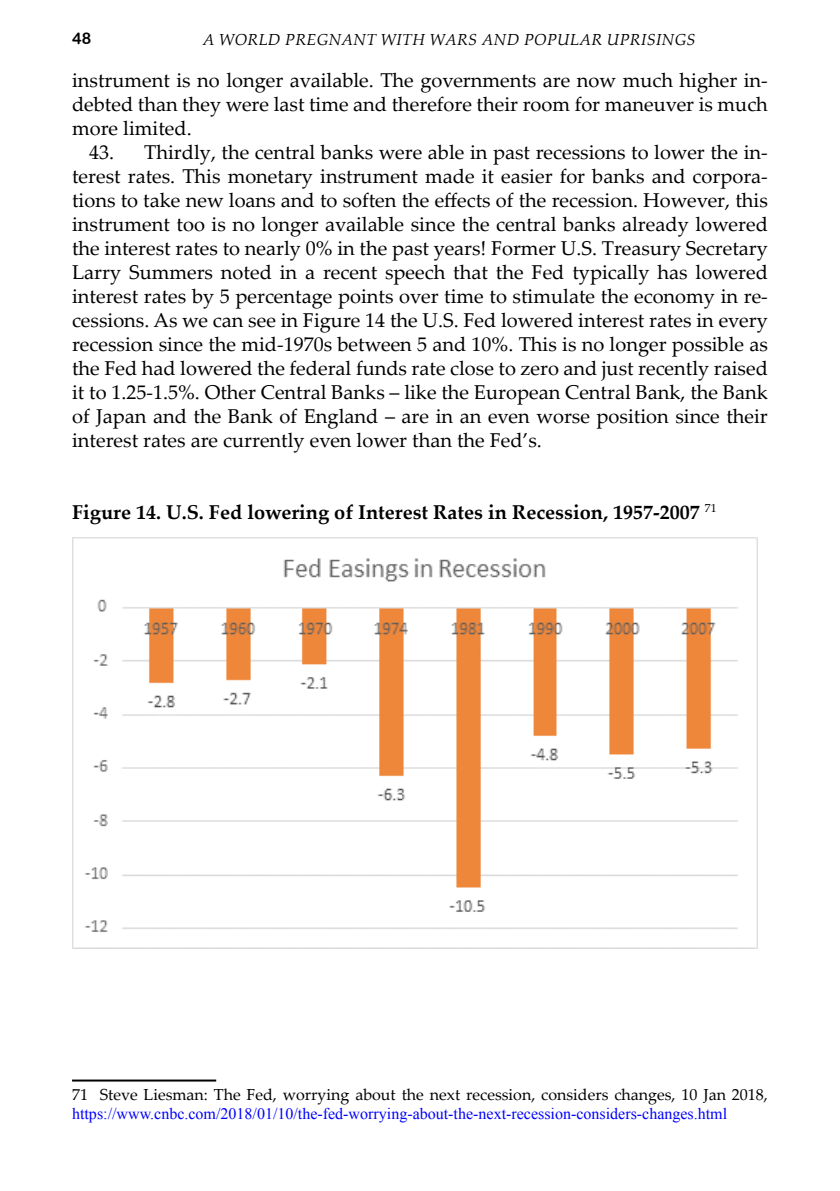
<style>
.page{position:relative;width:840px;height:1191px;background:#fff}
.page>*{position:absolute;margin:0;border:0;box-sizing:border-box;transform-origin:0 0}
.t1{font:20px/24px "Palatino Linotype";color:#000;text-align:justify}
.t2{font:700 20px "Palatino Linotype";color:#000}
.t3{font:16px "Times New Roman";color:#00f}
.t4{font:16px "Palatino Linotype";color:#000}
.t5{font:italic 16px "Palatino Linotype";letter-spacing:.025em;color:#000}
.t6{font:16px "Arial Rounded MT Bold";color:#000}
</style>
<div class="page">
<hr style="left:72px;top:1079px;width:144px;height:2px;background:#000">
<img style="left:72px;top:537px;width:685px;height:411px">
<p class="t6" style="left:72px;top:29px;width:21px">48</p>
<p class="t5" style="left:203px;top:28px;width:494px">A WORLD PREGNANT WITH WARS AND POPULAR UPRISINGS</p>
<p class="t1" style="left:72px;top:67px;width:697px">instrument is no longer available. The governments are now much higher in&shy;debted than they were last time and therefore their room for maneuver is much more limited.</p>
<p class="t1" style="left:72px;top:139px;width:697px;text-indent:17px">43. Thirdly, the central banks were able in past recessions to lower the in&shy;terest rates. This monetary instrument made it easier for banks and corpora&shy;tions to take new loans and to soften the effects of the recession. However, this instrument too is no longer available since the central banks already lowered the interest rates to nearly 0% in the past years! Former U.S. Treasury Secretary Larry Summers noted in a recent speech that the Fed typically has lowered interest rates by 5 percentage points over time to stimulate the economy in re&shy;cessions. As we can see in Figure 14 the U.S. Fed lowered interest rates in every recession since the mid-1970s between 5 and 10%. This is no longer possible as the Fed had lowered the federal funds rate close to zero and just recently raised it to 1.25-1.5%. Other Central Banks – like the European Central Bank, the Bank of Japan and the Bank of England – are in an even worse position since their interest rates are currently even lower than the Fed’s.</p>
<p class="t2" style="left:72px;top:498px;width:645px">Figure 14. U.S. Fed lowering of Interest Rates in Recession, 1957-2007 <sup>71</sup></p>
<p class="t4" style="left:72px;top:1083px;width:697px">71 Steve Liesman: The Fed, worrying about the next recession, considers changes, 10 Jan 2018,</p>
<p class="t3" style="left:72px;top:1102px;width:656px">https://www.cnbc.com/2018/01/10/the-fed-worrying-about-the-next-recession-considers-changes.html</p>
</div>
